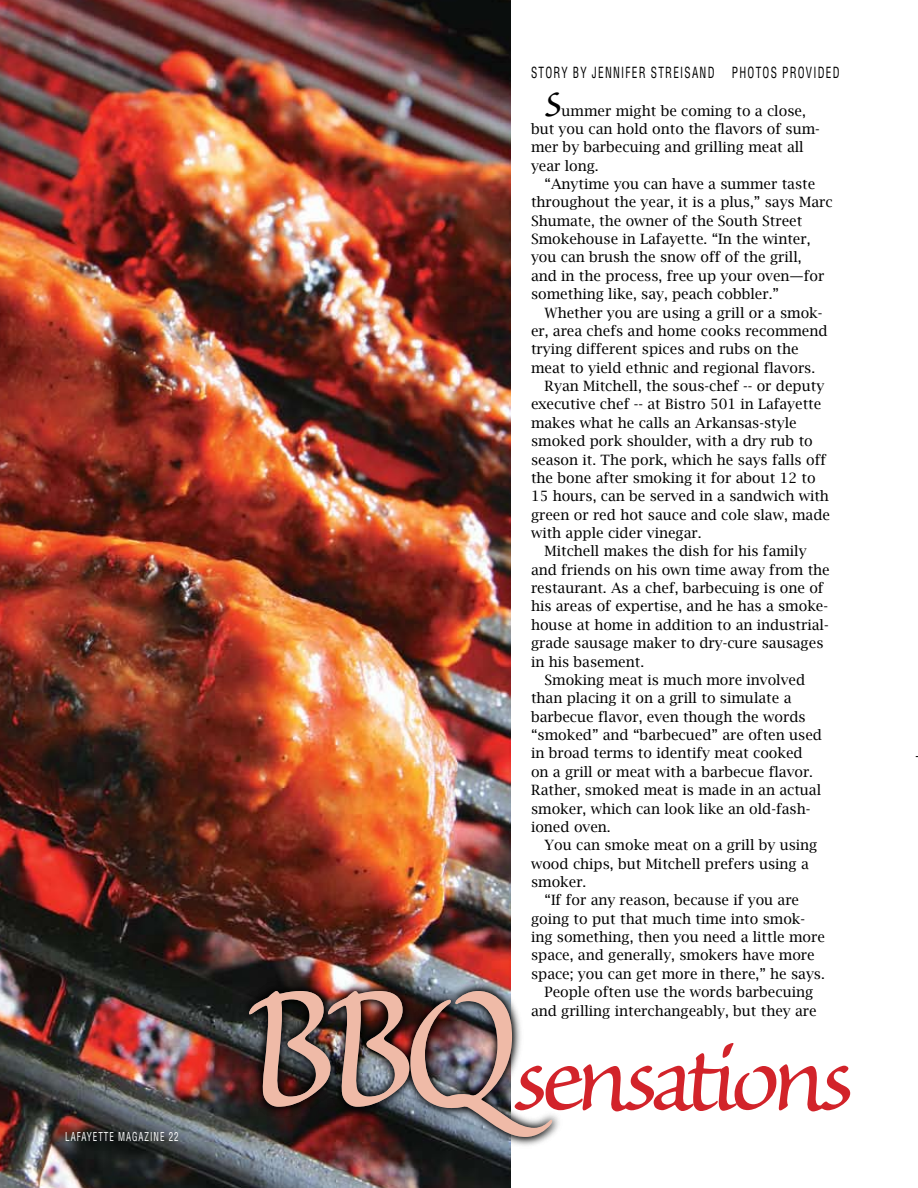
<style>
.page{position:relative;width:918px;height:1188px;background:#fff}
.page>*{position:absolute;margin:0;border:0;box-sizing:border-box;transform-origin:0 0}
.t1{font:112.5px "Sanvito";letter-spacing:-.065em;color:#d2232a}
.t2{font:45px "Sanvito";color:#000}
.t3{font:condensed 15px "Helvetica";letter-spacing:.11em;color:#000;scale:.75 1}
.t4{font:14.25px/18.3px "Lucida Bright";color:#000}
.t5{font:condensed 12px "Helvetica";letter-spacing:.11em;color:#fff;scale:.75 1}
.s1{font-size:216px;color:#fff}
</style>
<div class="page">
<img style="left:0;top:0;width:511px;height:1188px">
<img style="left:239px;top:980px;width:320px;height:168px">
<p class="t5" style="left:65px;top:1129px;width:153px">LAFAYETTE MAGAZINE 22</p>
<p class="t3" style="left:531px;top:63px;width:413px">STORY BY JENNIFER STREISAND PHOTOS PROVIDED</p>
<h2 class="t2" style="left:544px;top:82px;width:19px">S</h2>
<p class="t4" style="left:531px;top:101px;width:290px;text-indent:31px">ummer might be coming to a close, but you can hold onto the flavors of sum&shy;mer by barbecuing and grilling meat all year long.</p>
<p class="t4" style="left:531px;top:175px;width:303px;text-indent:13px">“Anytime you can have a summer taste throughout the year, it is a plus,” says Marc Shumate, the owner of the South Street Smokehouse in Lafayette. “In the winter, you can brush the snow off of the grill,<br>and in the process, free up your oven—for something like, say, peach cobbler.”</p>
<p class="t4" style="left:545px;top:303px;width:280px">Whether you are using a grill or a smok-</p>
<p class="t4" style="left:531px;top:322px;width:298px">er, area chefs and home cooks recommend</p>
<p class="t4" style="left:531px;top:340px;width:269px">trying different spices and rubs on the</p>
<p class="t4" style="left:531px;top:358px;width:286px">meat to yield ethnic and regional flavors.</p>
<p class="t4" style="left:545px;top:377px;width:281px">Ryan Mitchell, the sous-chef -- or deputy</p>
<p class="t4" style="left:531px;top:395px;width:292px">executive chef -- at Bistro 501 in Lafayette</p>
<p class="t4" style="left:531px;top:414px;width:267px">makes what he calls an Arkansas-style</p>
<p class="t4" style="left:531px;top:432px;width:283px">smoked pork shoulder, with a dry rub to</p>
<p class="t4" style="left:531px;top:450px;width:297px">season it. The pork, which he says falls off</p>
<p class="t4" style="left:531px;top:469px;width:286px">the bone after smoking it for about 12 to</p>
<p class="t4" style="left:531px;top:487px;width:299px">15 hours, can be served in a sandwich with</p>
<p class="t4" style="left:531px;top:505px;width:301px">green or red hot sauce and cole slaw, made</p>
<p class="t4" style="left:531px;top:524px;width:172px">with apple cider vinegar.</p>
<p class="t4" style="left:545px;top:542px;width:264px">Mitchell makes the dish for his family</p>
<p class="t4" style="left:531px;top:560px;width:300px">and friends on his own time away from the</p>
<p class="t4" style="left:531px;top:579px;width:294px">restaurant. As a chef, barbecuing is one of</p>
<p class="t4" style="left:531px;top:597px;width:299px">his areas of expertise, and he has a smoke-</p>
<p class="t4" style="left:531px;top:616px;width:299px">house at home in addition to an industrial-</p>
<p class="t4" style="left:531px;top:634px;width:294px">grade sausage maker to dry-cure sausages</p>
<p class="t4" style="left:531px;top:652px;width:115px">in his basement.</p>
<p class="t4" style="left:545px;top:671px;width:262px">Smoking meat is much more involved</p>
<p class="t4" style="left:531px;top:689px;width:262px">than placing it on a grill to simulate a</p>
<p class="t4" style="left:531px;top:707px;width:276px">barbecue flavor, even though the words</p>
<p class="t4" style="left:531px;top:726px;width:293px">“smoked” and “barbecued” are often used</p>
<p class="t4" style="left:531px;top:744px;width:273px">in broad terms to identify meat cooked</p>
<p class="t4" style="left:531px;top:763px;width:284px">on a grill or meat with a barbecue flavor.</p>
<p class="t4" style="left:531px;top:781px;width:292px">Rather, smoked meat is made in an actual</p>
<p class="t4" style="left:531px;top:799px;width:281px">smoker, which can look like an old-fash-</p>
<p class="t4" style="left:531px;top:818px;width:81px">ioned oven.</p>
<p class="t4" style="left:545px;top:836px;width:274px">You can smoke meat on a grill by using</p>
<p class="t4" style="left:531px;top:854px;width:279px">wood chips, but Mitchell prefers using a</p>
<p class="t4" style="left:531px;top:873px;width:57px">smoker.</p>
<p class="t4" style="left:545px;top:891px;width:256px">“If for any reason, because if you are</p>
<p class="t4" style="left:531px;top:909px;width:276px">going to put that much time into smok-</p>
<p class="t4" style="left:531px;top:928px;width:296px">ing something, then you need a little more</p>
<p class="t4" style="left:531px;top:946px;width:285px">space, and generally, smokers have more</p>
<p class="t4" style="left:531px;top:965px;width:295px">space; you can get more in there,” he says.</p>
<p class="t4" style="left:545px;top:983px;width:270px">People often use the words barbecuing</p>
<p class="t4" style="left:531px;top:1001px;width:287px">and grilling interchangeably, but they are</p>
<h1 class="t1" style="left:243px;top:1025px;width:611px"><span class="s1">BBQ</span>sensations</h1>
</div>
